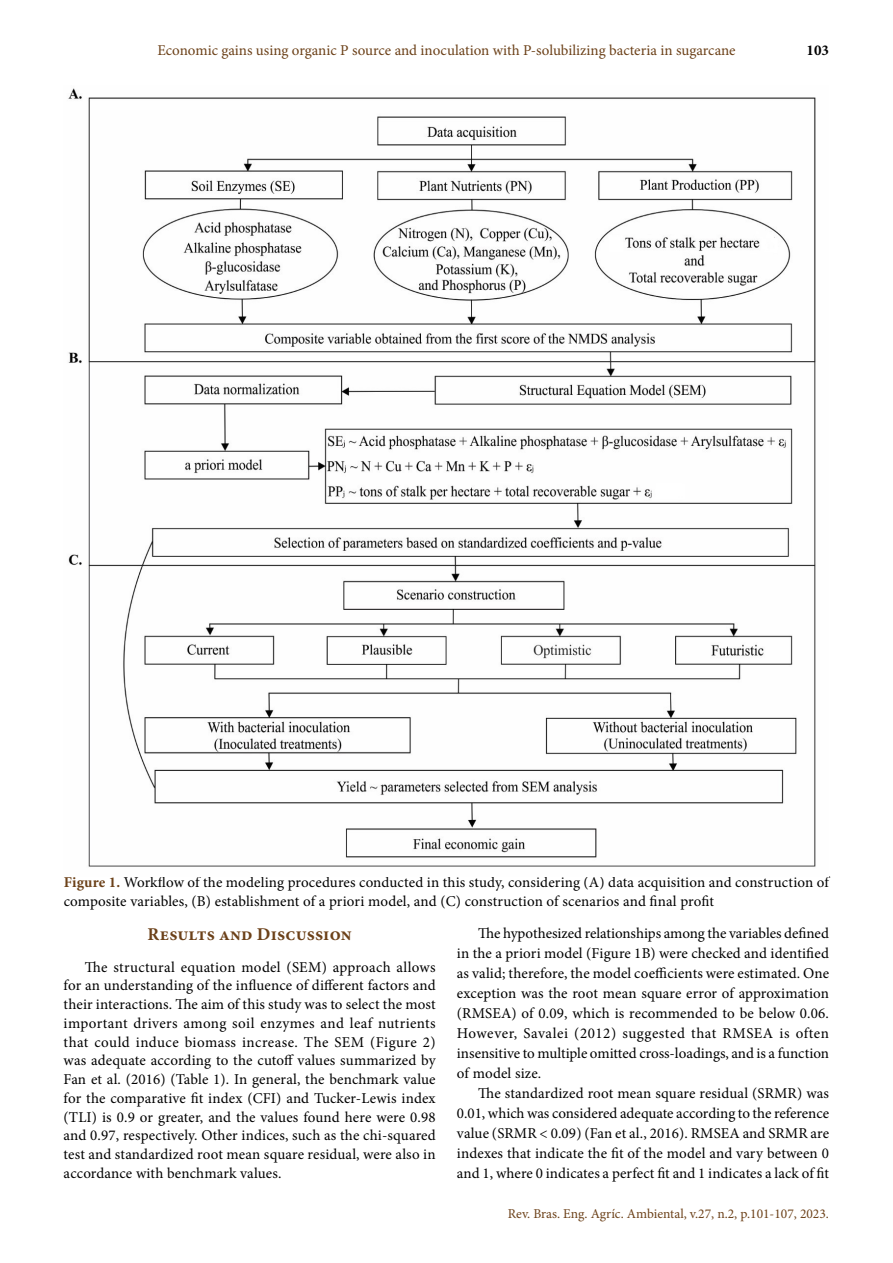
<style>
.page{position:relative;width:893px;height:1263px;background:#fff}
.page>*{position:absolute;margin:0;border:0;box-sizing:border-box;transform-origin:0 0}
.t1{font:700 18px "Minion Pro";letter-spacing:.01em;color:#6c4119}
.t2{font:15px/18.8px "Minion Pro";letter-spacing:.005em;color:#000;text-align:justify}
.t3{font:15px "Minion Pro";color:#6c4119}
.t4{font:700 15px "Minion Pro";color:#000}
.t5{font:13.5px "Minion Pro";color:#6c4119}
.s1{font-weight:700;color:#6c4119}
</style>
<div class="page">
<img style="left:68px;top:88px;width:748px;height:779px">
<p class="t3" style="left:157px;top:40px;width:580px">Economic gains using organic P source and inoculation with P-solubilizing bacteria in sugarcane</p>
<p class="t4" style="left:806px;top:40px;width:24px">103</p>
<p class="t2" style="left:64px;top:873px;width:767px"><span class="s1">Figure 1.</span> Workflow of the modeling procedures conducted in this study, considering (A) data acquisition and construction of composite variables, (B) establishment of a priori model, and (C) construction of scenarios and final profit</p>
<p class="t1" style="left:148px;top:922px;width:206px">Results and Discussion</p>
<p class="t2" style="left:64px;top:957px;width:374px;text-indent:21px">The structural equation model (SEM) approach allows for an understanding of the influence of different factors and their interactions. The aim of this study was to select the most important drivers among soil enzymes and leaf nutrients that could induce biomass increase. The SEM (Figure 2) was adequate according to the cutoff values summarized by Fan et al. (2016) (Table 1). In general, the benchmark value for the comparative fit index (CFI) and Tucker-Lewis index (TLI) is 0.9 or greater, and the values found here were 0.98 and 0.97, respectively. Other indices, such as the chi-squared test and standardized root mean square residual, were also in accordance with benchmark values.</p>
<p class="t2" style="left:457px;top:923px;width:374px;line-height:20px;text-indent:21px">The hypothesized relationships among the variables defined in the a priori model (Figure 1B) were checked and identified as valid; therefore, the model coefficients were estimated. One exception was the root mean square error of approximation (RMSEA) of 0.09, which is recommended to be below 0.06.<br>However, Savalei (2012) suggested that RMSEA is often insensitive to multiple omitted cross-loadings, and is a function of model size.</p>
<p class="t2" style="left:457px;top:1083px;width:374px;line-height:20px;text-indent:21px">The standardized root mean square residual (SRMR) was 0.01, which was considered adequate according to the reference value (SRMR &lt; 0.09) (Fan et al., 2016). RMSEA and SRMR are indexes that indicate the fit of the model and vary between 0 and 1, where 0 indicates a perfect fit and 1 indicates a lack of fit</p>
<p class="t5" style="left:508px;top:1204px;width:323px">Rev. Bras. Eng. Agríc. Ambiental, v.27, n.2, p.101-107, 2023.</p>
</div>
